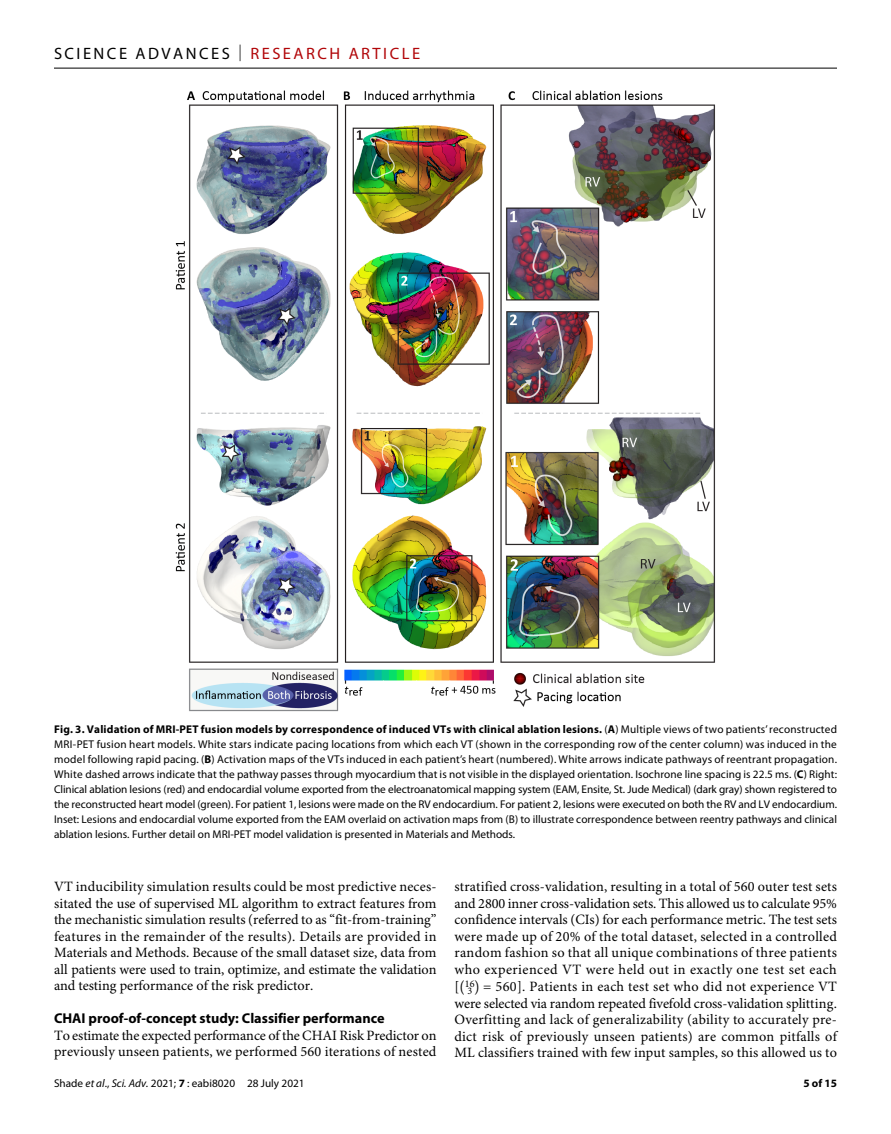
<style>
.page{position:relative;width:891px;height:1134px;background:#fff}
.page>*{position:absolute;margin:0;border:0;box-sizing:border-box;transform-origin:0 0}
.t1{font:16.5px "Myriad Pro";letter-spacing:.15em;color:#000}
.t2{font:14.25px/16.5px "Minion Pro";letter-spacing:.01em;color:#000;text-align:justify}
.t3{font:700 14.25px "Myriad Pro";color:#000}
.t4{font:11.25px/15px "Myriad Pro";color:#000;text-align:justify}
.t5{font:700 11.25px "Myriad Pro";color:#000}
.t6{font:10.05px "Minion Pro";color:#000}
.s1{font-weight:300}
.s2{color:#b10508}
.s3{font-weight:700}
.s4{font-style:italic}
.s5{font-size:14.25px}
.s6{font-size:16.65px}
</style>
<div class="page">
<hr style="left:54px;top:68px;width:783px;height:1px;background:#000">
<img style="left:176px;top:90px;width:539px;height:622px">
<p class="t1" style="left:54px;top:40px;width:368px">SCIENCE ADVANCES <span class="s1">|</span> <span class="s2">RESEARCH ARTICLE</span></p>
<p class="t4" style="left:54px;top:722px;width:785px"><span class="s3">Fig. 3. Validation of MRI-PET fusion models by correspondence of induced VTs with clinical ablation lesions.</span> (<span class="s3">A</span>) Multiple views of two patients’ reconstructed MRI-PET fusion heart models. White stars indicate pacing locations from which each VT (shown in the corresponding row of the center column) was induced in the model following rapid pacing. (<span class="s3">B</span>) Activation maps of the VTs induced in each patient’s heart (numbered). White arrows indicate pathways of reentrant propagation.<br>White dashed arrows indicate that the pathway passes through myocardium that is not visible in the displayed orientation. Isochrone line spacing is 22.5 ms. (<span class="s3">C</span>) Right:<br>Clinical ablation lesions (red) and endocardial volume exported from the electroanatomical mapping system (EAM, Ensite, St. Jude Medical) (dark gray) shown registered to the reconstructed heart model (green). For patient 1, lesions were made on the RV endocardium. For patient 2, lesions were executed on both the RV and LV endocardium.<br>Inset: Lesions and endocardial volume exported from the EAM overlaid on activation maps from (B) to illustrate correspondence between reentry pathways and clinical ablation lesions. Further detail on MRI-PET model validation is presented in Materials and Methods.</p>
<p class="t2" style="left:54px;top:880px;width:384px">VT inducibility simulation results could be most predictive neces&shy;sitated the use of supervised ML algorithm to extract features from the mechanistic simulation results (referred to as “fit-from-training” features in the remainder of the results). Details are provided in Materials and Methods. Because of the small dataset size, data from all patients were used to train, optimize, and estimate the validation and testing performance of the risk predictor.</p>
<p class="t3" style="left:54px;top:1007px;width:332px">CHAI proof-of-concept study: Classifier performance</p>
<p class="t2" style="left:54px;top:1028px;width:384px">To estimate the expected performance of the CHAI Risk Predictor on previously unseen patients, we performed 560 iterations of nested</p>
<p class="t4" style="left:54px;top:1076px;width:252px">Shade <span class="s4">et al</span>., <span class="s4">Sci. Adv.</span> 2021; <span class="s3">7</span> : eabi8020 28 July 2021</p>
<p class="t2" style="left:454px;top:880px;width:384px">stratified cross-validation, resulting in a total of 560 outer test sets and 2800 inner cross-validation sets. This allowed us to calculate 95% confidence intervals (CIs) for each performance metric. The test sets were made up of 20% of the total dataset, selected in a controlled random fashion so that all unique combinations of three patients who experienced VT were held out in exactly one test set each</p>
<p class="t6" style="left:454px;top:977px;width:22px"><span class="s5">[</span><span class="s6">(</span>16</p>
<p class="t2" style="left:454px;top:980px;width:384px;text-indent:13px"><sub>3</sub> <span class="s6">)</span> = 560]. Patients in each test set who did not experience VT were selected via random repeated fivefold cross-validation splitting.<br>Overfitting and lack of generalizability (ability to accurately pre&shy;dict risk of previously unseen patients) are common pitfalls of ML classifiers trained with few input samples, so this allowed us to</p>
<p class="t5" style="left:803px;top:1074px;width:35px">5 of 15</p>
</div>
